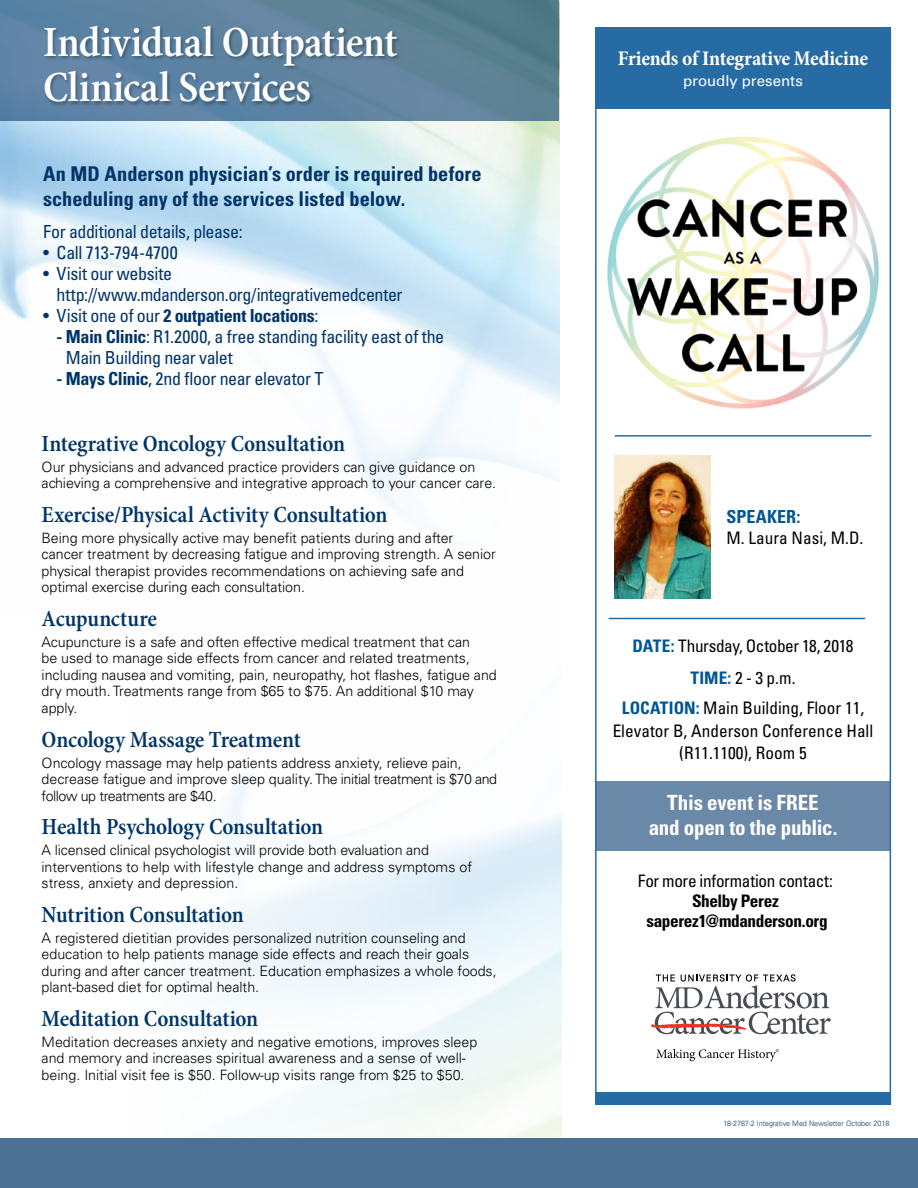
<style>
.page{position:relative;width:918px;height:1188px;background:#fff}
.page>*{position:absolute;margin:0;border:0;box-sizing:border-box;transform-origin:0 0}
.t1{font:600 condensed 43.5px/45px "Minion Pro";letter-spacing:-.01em;color:#fff}
.t2{font:600 condensed 23.25px "Minion Pro";letter-spacing:-.01em;color:#003468}
.t3{font:700 condensed 21px/25.2px "Univers LT Std";letter-spacing:-.01em;color:#fff;text-align:center}
.t4{font:700 condensed 21px "Minion Pro";letter-spacing:-.015em;color:#fff}
.t5{font:700 condensed 20.25px/24.5px "Univers LT Std";color:#003468}
.t6{font:condensed 18px/21px "Univers LT Std";letter-spacing:-.02em;color:#003468}
.t7{font:700 condensed 18px "Univers LT Std";letter-spacing:-.02em;color:#003468}
.t8{font:700 condensed 18px "Univers LT Std";letter-spacing:.005em;color:#005695}
.t9{font:condensed 17.25px/22.5px "Univers LT Std";color:#000;text-align:center}
.t10{font:condensed 17.25px/32.1px "Univers LT Std";letter-spacing:-.025em;color:#000;text-align:center}
.t11{font:700 condensed 17.25px/20.2px "Univers LT Std";letter-spacing:-.025em;color:#000;text-align:center}
.t12{font:condensed 17.25px "Univers LT Std";letter-spacing:-.02em;color:#000}
.t13{font:15px "Univers LT Std";color:#fff}
.t14{font:300 14.25px/16.5px "Univers LT Std";letter-spacing:-.005em;color:#000}
.t15{font:300 7.5px "Univers LT Std";letter-spacing:-.005em;color:#003468;scale:.95 1}
.s1{font-weight:400}
.s2{font-weight:700}
.s3{font-weight:700;color:#005695}
</style>
<div class="page">
<div style="left:595px;top:782px;width:294px;height:69px;background:#6a89a9"></div>
<svg style="left:0;top:0;width:559px;height:122px;background:#5e839b"></svg>
<div style="left:44px;top:25px;width:358px;height:82px;background:#000;opacity:.3"></div>
<div style="left:0;top:1138px;width:918px;height:50px;background:#4d7195"></div>
<img style="left:607px;top:136px;width:272px;height:273px">
<div style="left:595px;top:1092px;width:296px;height:13px;background:#276ba5"></div>
<svg style="left:651px;top:974px;width:180px;height:60px"></svg>
<svg style="left:656px;top:1049px;width:123px;height:12px"></svg>
<img style="left:615px;top:456px;width:95px;height:143px">
<div style="left:595px;top:28px;width:296px;height:81px;background:#276ba5"></div>
<hr style="left:615px;top:435px;width:256px;height:2px;background:#276ba5">
<hr style="left:609px;top:618px;width:256px;height:1px;background:#276ba5">
<h1 class="t1" style="left:43px;top:21px;width:356px">Individual Outpatient<br>Clinical Services</h1>
<h3 class="t5" style="left:43px;top:162px;width:440px">An MD Anderson physician’s order is required before scheduling any of the services listed below.</h3>
<p class="t6" style="left:43px;top:221px;width:201px">For additional details, please:</p>
<p class="t6" style="left:43px;top:242px;width:136px">• Call 713-794-4700</p>
<p class="t6" style="left:57px;top:263px;width:347px;text-indent:-14px">• Visit our website http://www.mdanderson.org/integrativemedcenter</p>
<p class="t7" style="left:43px;top:304px;width:277px"><span class="s1">• Visit one of our</span> 2 outpatient locations<span class="s1">:</span></p>
<p class="t6" style="left:66px;top:326px;width:380px;text-indent:-9px"><span class="s2">- Main Clinic</span>: R1.2000, a free standing facility east of the<br>Main Building near valet</p>
<p class="t6" style="left:57px;top:368px;width:268px"><span class="s2">- Mays Clinic</span>, 2nd floor near elevator T</p>
<h2 class="t2" style="left:42px;top:430px;width:305px">Integrative Oncology Consultation</h2>
<p class="t14" style="left:42px;top:459px;width:456px">Our physicians and advanced practice providers can give guidance on achieving a comprehensive and integrative approach to your cancer care.</p>
<h2 class="t2" style="left:42px;top:501px;width:347px">Exercise/Physical Activity Consultation</h2>
<p class="t14" style="left:42px;top:530px;width:456px">Being more physically active may benefit patients during and after cancer treatment by decreasing fatigue and improving strength. A senior physical therapist provides recommendations on achieving safe and optimal exercise during each consultation.</p>
<h2 class="t2" style="left:42px;top:605px;width:117px">Acupuncture</h2>
<p class="t14" style="left:42px;top:634px;width:457px">Acupuncture is a safe and often effective medical treatment that can<br>be used to manage side effects from cancer and related treatments, including nausea and vomiting, pain, neuropathy, hot flashes, fatigue and dry mouth. Treatments range from $65 to $75. An additional $10 may apply.</p>
<h2 class="t2" style="left:42px;top:725px;width:261px">Oncology Massage Treatment</h2>
<p class="t14" style="left:42px;top:754px;width:457px">Oncology massage may help patients address anxiety, relieve pain, decrease fatigue and improve sleep quality. The initial treatment is $70 and follow up treatments are $40.</p>
<h2 class="t2" style="left:42px;top:813px;width:283px">Health Psychology Consultation</h2>
<p class="t14" style="left:42px;top:842px;width:432px">A licensed clinical psychologist will provide both evaluation and interventions to help with lifestyle change and address symptoms of stress, anxiety and depression.</p>
<h2 class="t2" style="left:42px;top:901px;width:204px">Nutrition Consultation</h2>
<p class="t14" style="left:42px;top:929px;width:457px">A registered dietitian provides personalized nutrition counseling and education to help patients manage side effects and reach their goals during and after cancer treatment. Education emphasizes a whole foods, plant-based diet for optimal health.</p>
<h2 class="t2" style="left:42px;top:1005px;width:218px">Meditation Consultation</h2>
<p class="t14" style="left:42px;top:1033px;width:437px">Meditation decreases anxiety and negative emotions, improves sleep and memory and increases spiritual awareness and a sense of well&shy;being. Initial visit fee is $50. Follow-up visits range from $25 to $50.</p>
<h3 class="t4" style="left:618px;top:46px;width:252px">Friends of Integrative Medicine</h3>
<p class="t13" style="left:683px;top:72px;width:121px">proudly presents</p>
<p class="t8" style="left:726px;top:506px;width:75px">SPEAKER:</p>
<p class="t9" style="left:726px;top:526px;width:138px">M. Laura Nasi, M.D.</p>
<p class="t10" style="left:633px;top:630px;width:222px"><span class="s3">DATE:</span> Thursday, October 18, 2018<br><span class="s3">TIME:</span> 2 - 3 p.m.</p>
<p class="t9" style="left:613px;top:697px;width:262px"><span class="s3">LOCATION:</span> Main Building, Floor 11,<br>Elevator B, Anderson Conference Hall (R11.1100), Room 5</p>
<h3 class="t3" style="left:649px;top:789px;width:190px">This event is FREE<br>and open to the public.</h3>
<p class="t12" style="left:638px;top:870px;width:197px">For more information contact:</p>
<p class="t11" style="left:646px;top:891px;width:183px">Shelby Perez saperez1@mdanderson.org</p>
<p class="t15" style="left:723px;top:1119px;width:176px">18-2787-2 Integrative Med Newsletter October 2018</p>
</div>
